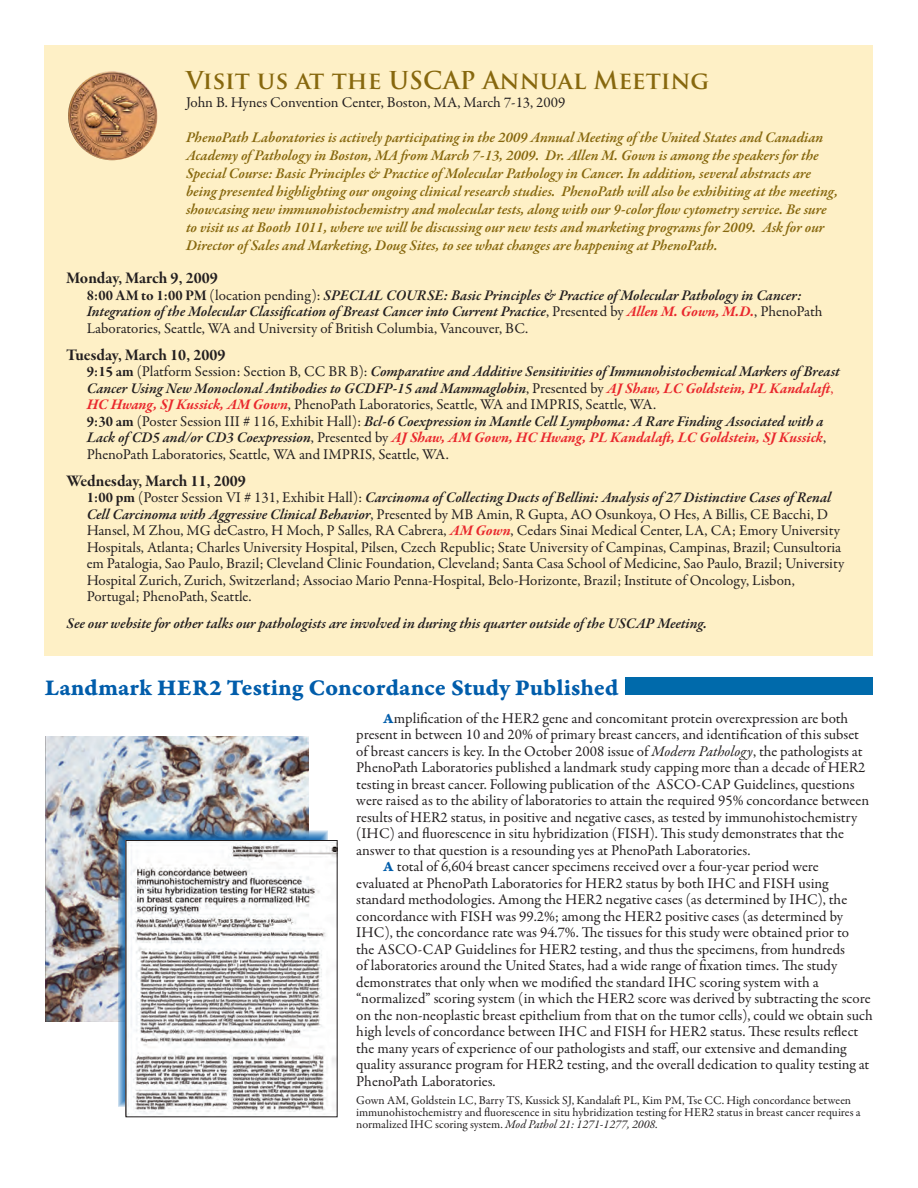
<style>
.page{position:relative;width:918px;height:1188px;background:#fff}
.page>*{position:absolute;margin:0;border:0;box-sizing:border-box;transform-origin:0 0}
.t1{font:24px "Garamond Premr Pro Bd Capt";color:#015dab}
.t2{font:700 24px "Trajan Pro";color:#87680e}
.t3{font:16.5px "Garamond Premr Pro Bd Subh";color:#231f20}
.t4{font:15px/16.5px "Garamond Premr Pro";color:#231f20}
.t5{font:italic 600 15px/16.5px "Garamond Premr Pro";letter-spacing:-.005em;color:#231f20}
.t6{font:italic 600 15px/18px "Garamond Premr Pro";letter-spacing:-.005em;color:#87680e}
.t7{font:12px/12px "Garamond Premr Pro";color:#231f20}
.s1{font-family:"Garamond Premr Pro Bd Subh";font-weight:400;font-style:normal}
.s2{font-weight:400;font-style:normal}
.s3{font-weight:700;color:#e9282d}
.s4{font-weight:400;font-style:normal;color:#e9282d}
.s5{font-family:"Garamond Premr Pro Bd Subh"}
.s6{font-weight:600;font-style:italic}
.s7{font-weight:700;font-style:italic;color:#e9282d}
.s8{font-family:"Garamond Premr Pro Bd Capt";color:#015dab}
.s9{font-style:italic}
</style>
<div class="page">
<div style="left:45px;top:45px;width:828px;height:610px;background:#fef0c6"></div>
<img style="left:68px;top:71px;width:89px;height:89px;border-radius:50%">
<img style="left:45px;top:737px;width:264px;height:284px">
<svg style="left:118px;top:831px;width:210px;height:276px;background:#668bad"></svg>
<div style="left:626px;top:678px;width:247px;height:17px;background:#006aab"></div>
<img style="left:128px;top:842px;width:207px;height:273px">
<h1 class="t2" style="left:186px;top:65px;width:525px">Visit us at the USCAP Annual Meeting</h1>
<p class="t4" style="left:186px;top:94px;width:381px">John B. Hynes Convention Center, Boston, MA, March 7-13, 2009</p>
<p class="t6" style="left:186px;top:129px;width:654px">PhenoPath Laboratories is actively participating in the 2009 Annual Meeting of the United States and Canadian Academy of Pathology in Boston, MA from March 7-13, 2009. Dr. Allen M. Gown is among the speakers for the Special Course: Basic Principles &amp; Practice of Molecular Pathology in Cancer. In addition, several abstracts are being presented highlighting our ongoing clinical research studies. PhenoPath will also be exhibiting at the meeting, showcasing new immunohistochemistry and molecular tests, along with our 9-color flow cytometry service. Be sure to visit us at Booth 1011, where we will be discussing our new tests and marketing programs for 2009. Ask for our Director of Sales and Marketing, Doug Sites, to see what changes are happening at PhenoPath.</p>
<p class="t3" style="left:66px;top:269px;width:153px">Monday, March 9, 2009</p>
<p class="t5" style="left:87px;top:288px;width:737px"><span class="s1">8:00 AM to 1:00 PM</span> <span class="s2">(location pending):</span> SPECIAL COURSE: Basic Principles &amp; Practice of Molecular Pathology in Cancer:<br>Integration of the Molecular Classification of Breast Cancer into Current Practice<span class="s2">, Presented by</span> <span class="s3">Allen M. Gown, M.D.</span><span class="s2">, PhenoPath<br>Laboratories, Seattle, WA and University of British Columbia, Vancouver, BC.</span></p>
<p class="t3" style="left:66px;top:345px;width:161px">Tuesday, March 10, 2009</p>
<p class="t5" style="left:87px;top:364px;width:755px"><span class="s1">9:15 am</span> <span class="s2">(Platform Session: Section B, CC BR B):</span> Comparative and Additive Sensitivities of Immunohistochemical Markers of Breast Cancer Using New Monoclonal Antibodies to GCDFP-15 and Mammaglobin<span class="s2">, Presented by</span> <span class="s3">AJ Shaw, LC Goldstein, PL Kandalaft</span><span class="s4">, </span><span class="s3">HC Hwang, SJ Kussick, AM Gown</span><span class="s2">, PhenoPath Laboratories, Seattle, WA and IMPRIS, Seattle, WA.<br></span><span class="s1">9:30 am</span> <span class="s2">(Poster Session III # 116, Exhibit Hall):</span> Bcl-6 Coexpression in Mantle Cell Lymphoma: A Rare Finding Associated with a Lack of CD5 and/or CD3 Coexpression<span class="s2">, Presented by</span> <span class="s3">AJ Shaw, AM Gown, HC Hwang, PL Kandalaft, LC Goldstein, SJ Kussick</span><span class="s2">, PhenoPath Laboratories, Seattle, WA and IMPRIS, Seattle, WA.</span></p>
<p class="t3" style="left:66px;top:471px;width:181px">Wednesday, March 11, 2009</p>
<p class="t4" style="left:87px;top:490px;width:759px"><span class="s5">1:00 pm</span> (Poster Session VI # 131, Exhibit Hall): <span class="s6">Carcinoma of Collecting Ducts of Bellini: Analysis of 27 Distinctive Cases of Renal Cell Carcinoma with Aggressive Clinical Behavior</span>, Presented by MB Amin, R Gupta, AO Osunkoya, O Hes, A Billis, CE Bacchi, D Hansel, M Zhou, MG deCastro, H Moch, P Salles, RA Cabrera, <span class="s7">AM Gown</span>, Cedars Sinai Medical Center, LA, CA; Emory University Hospitals, Atlanta; Charles University Hospital, Pilsen, Czech Republic; State University of Campinas, Campinas, Brazil; Cunsultoria em Patalogia, Sao Paulo, Brazil; Cleveland Clinic Foundation, Cleveland; Santa Casa School of Medicine, Sao Paulo, Brazil; University Hospital Zurich, Zurich, Switzerland; Associao Mario Penna-Hospital, Belo-Horizonte, Brazil; Institute of Oncology, Lisbon, Portugal; PhenoPath, Seattle.</p>
<p class="t5" style="left:66px;top:616px;width:642px">See our website for other talks our pathologists are involved in during this quarter outside of the USCAP Meeting.</p>
<h1 class="t1" style="left:45px;top:673px;width:575px">Landmark HER2 Testing Concordance Study Published</h1>
<p class="t4" style="left:383px;top:710px;width:467px"><span class="s8">A</span>mplification of the HER2 gene and concomitant protein overexpression are both</p>
<p class="t4" style="left:356px;top:727px;width:504px">present in between 10 and 20% of primary breast cancers, and identification of this subset</p>
<p class="t4" style="left:356px;top:743px;width:508px">of breast cancers is key. In the October 2008 issue of <span class="s9">Modern Pathology</span>, the pathologists at</p>
<p class="t4" style="left:356px;top:760px;width:511px">PhenoPath Laboratories published a landmark study capping more than a decade of HER2</p>
<p class="t4" style="left:356px;top:776px;width:500px">testing in breast cancer. Following publication of the ASCO-CAP Guidelines, questions</p>
<p class="t4" style="left:356px;top:793px;width:514px">were raised as to the ability of laboratories to attain the required 95% concordance between</p>
<p class="t4" style="left:356px;top:809px;width:503px">results of HER2 status, in positive and negative cases, as tested by immunohistochemistry</p>
<p class="t4" style="left:356px;top:826px;width:489px">(IHC) and fluorescence in situ hybridization (FISH). This study demonstrates that the</p>
<p class="t4" style="left:356px;top:842px;width:396px">answer to that question is a resounding yes at PhenoPath Laboratories.</p>
<p class="t4" style="left:383px;top:859px;width:437px"><span class="s8">A</span> total of 6,604 breast cancer specimens received over a four-year period were</p>
<p class="t4" style="left:356px;top:875px;width:474px">evaluated at PhenoPath Laboratories for HER2 status by both IHC and FISH using</p>
<p class="t4" style="left:356px;top:892px;width:492px">standard methodologies. Among the HER2 negative cases (as determined by IHC), the</p>
<p class="t4" style="left:356px;top:908px;width:488px">concordance with FISH was 99.2%; among the HER2 positive cases (as determined by</p>
<p class="t4" style="left:356px;top:925px;width:494px">IHC), the concordance rate was 94.7%. The tissues for this study were obtained prior to</p>
<p class="t4" style="left:356px;top:941px;width:490px">the ASCO-CAP Guidelines for HER2 testing, and thus the specimens, from hundreds</p>
<p class="t4" style="left:356px;top:958px;width:483px">of laboratories around the United States, had a wide range of fixation times. The study</p>
<p class="t4" style="left:356px;top:974px;width:464px">demonstrates that only when we modified the standard IHC scoring system with a</p>
<p class="t4" style="left:356px;top:991px;width:516px">“normalized” scoring system (in which the HER2 score was derived by subtracting the score</p>
<p class="t4" style="left:356px;top:1007px;width:518px">on the non-neoplastic breast epithelium from that on the tumor cells), could we obtain such</p>
<p class="t4" style="left:356px;top:1024px;width:504px">high levels of concordance between IHC and FISH for HER2 status. These results reflect</p>
<p class="t4" style="left:356px;top:1040px;width:492px">the many years of experience of our pathologists and staff, our extensive and demanding</p>
<p class="t4" style="left:356px;top:1057px;width:515px">quality assurance program for HER2 testing, and the overall dedication to quality testing at</p>
<p class="t4" style="left:356px;top:1073px;width:141px">PhenoPath Laboratories.</p>
<p class="t7" style="left:356px;top:1094px;width:506px">Gown AM, Goldstein LC, Barry TS, Kussick SJ, Kandalaft PL, Kim PM, Tse CC. High concordance between immunohistochemistry and fluorescence in situ hybridization testing for HER2 status in breast cancer requires a normalized IHC scoring system. <span class="s9">Mod Pathol 21: 1271-1277, 2008.</span></p>
</div>
